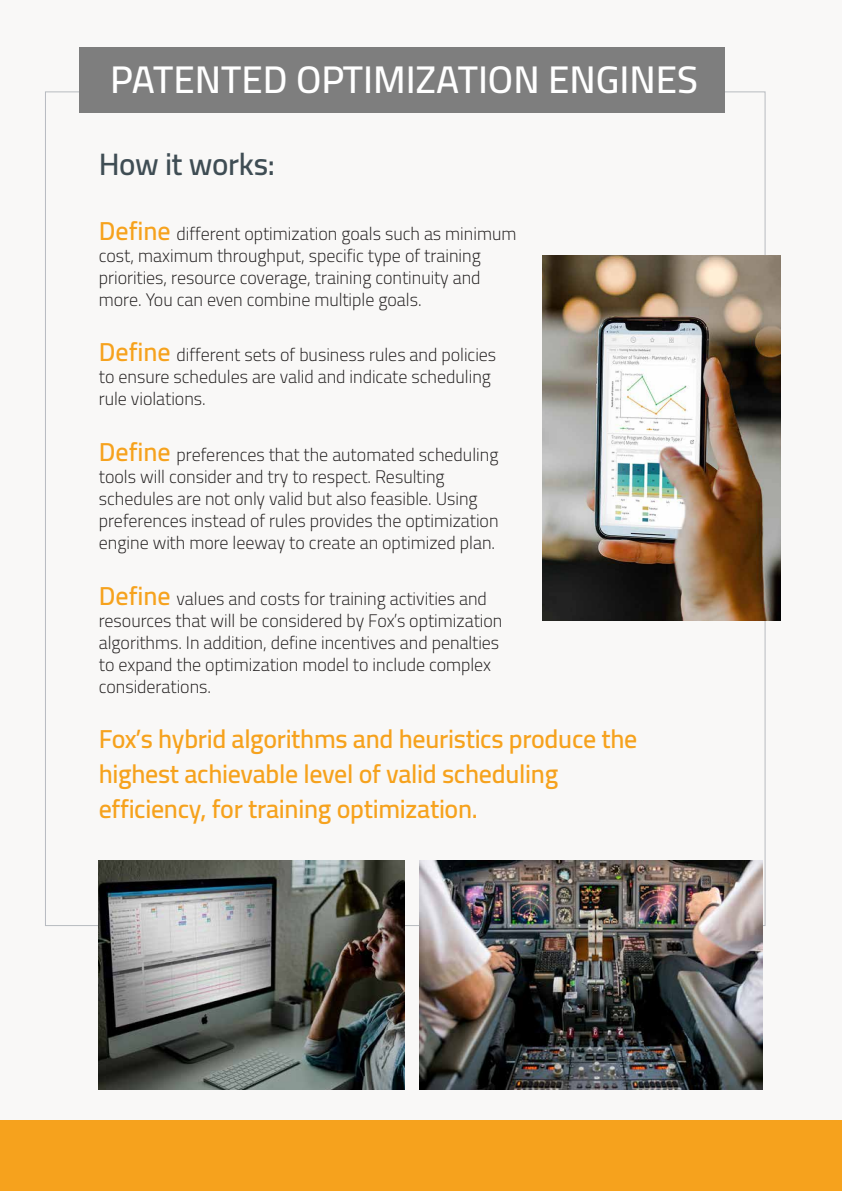
<style>
.page{position:relative;width:842px;height:1191px;background:#f9f8f7}
.page>*{position:absolute;margin:0;border:0;box-sizing:border-box;transform-origin:0 0}
.t1{font:600 38.6px "Cairo";color:#fff}
.t2{font:600 31px "Cairo";letter-spacing:-.015em;color:#3f4d54}
.t3{font:600 26px/35px "Cairo";letter-spacing:-.01em;color:#f6a21d}
.t4{font:300 18px/22px "Cairo";color:#221f1f}
.s1{font-weight:600;font-size:26px;color:#f6a21d}
</style>
<div class="page">
<div style="left:79px;top:47px;width:645px;height:65px;background:#7e7e7e"></div>
<div style="left:0;top:1120px;width:842px;height:71px;background:#f6a21d"></div>
<img style="left:99px;top:860px;width:305px;height:229px">
<img style="left:543px;top:255px;width:238px;height:365px">
<img style="left:420px;top:860px;width:343px;height:229px">
<h1 class="t1" style="left:110px;top:47px;width:589px">PATENTED OPTIMIZATION ENGINES</h1>
<h2 class="t2" style="left:99px;top:138px;width:178px">How it works:</h2>
<p class="t4" style="left:99px;top:222px;width:419px"><span class="s1">Define</span> different optimization goals such as minimum cost, maximum throughput, specific type of training priorities, resource coverage, training continuity and more. You can even combine multiple goals.</p>
<p class="t4" style="left:99px;top:344px;width:399px"><span class="s1">Define</span> different sets of business rules and policies to ensure schedules are valid and indicate scheduling rule violations.</p>
<p class="t4" style="left:99px;top:443px;width:401px"><span class="s1">Define</span> preferences that the automated scheduling tools will consider and try to respect. Resulting schedules are not only valid but also feasible. Using preferences instead of rules provides the optimization engine with more leeway to create an optimized plan.</p>
<p class="t4" style="left:99px;top:587px;width:405px"><span class="s1">Define</span> values and costs for training activities and resources that will be considered by Fox’s optimization algorithms. In addition, define incentives and penalties to expand the optimization model to include complex considerations.</p>
<h3 class="t3" style="left:99px;top:721px;width:540px">Fox’s hybrid algorithms and heuristics produce the highest achievable level of valid scheduling efficiency, for training optimization.</h3>
</div>
